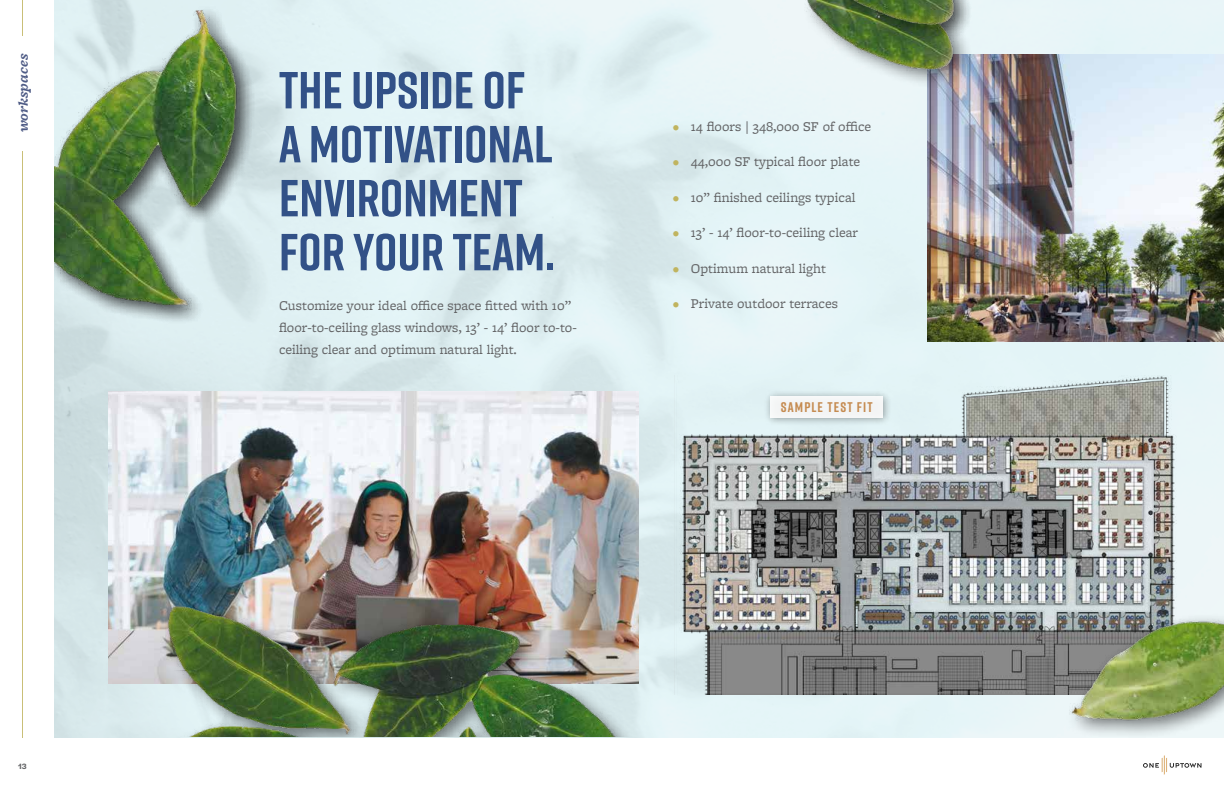
<style>
.page{position:relative;width:1224px;height:792px;background:#fff}
.page>*{position:absolute;margin:0;border:0;box-sizing:border-box;transform-origin:0 0}
.t1{font:700 52px/54px "Rift";color:#325187}
.t2{font:14px/22px "Freight Micro Pro";color:#636466}
.t3{font:700 14px "Rift";letter-spacing:.08em;color:#c58b50}
.t4{font:italic 700 14px "Freight Micro Pro";color:#4f5c86}
.t5{font:600 8px "Halyard Display";color:#636466}
.s1{color:#c0b45f}
</style>
<div class="page">
<img style="left:686px;top:1px;width:538px;height:737px">
<div style="left:54px;top:0;width:1003px;height:737px;background:#000;opacity:.5"></div>
<svg style="left:1143px;top:755px;width:59px;height:20px"></svg>
<hr style="left:22px;top:0;width:1px;height:738px;background:#c0b45f">
<div style="left:19px;top:36px;width:9px;height:114px;background:#fff"></div>
<p class="t4" style="left:13px;top:132px;width:80px;rotate:-90deg">workspaces</p>
<p class="t5" style="left:18px;top:761px;width:10px">13</p>
<h1 class="t1" style="left:279px;top:62px;width:278px">THE UPSIDE OF<br>A MOTIVATIONAL<br>ENVIRONMENT<br>FOR YOUR TEAM.</h1>
<p class="t2" style="left:279px;top:294px;width:299px">Customize your ideal office space fitted with 10” floor-to-ceiling glass windows, 13’ - 14’ floor to-to&shy;ceiling clear and optimum natural light.</p>
<p class="t2" style="left:673px;top:115px;width:200px"><span class="s1">•</span> 14 floors | 348,000 SF of office</p>
<p class="t2" style="left:673px;top:150px;width:189px"><span class="s1">•</span> 44,000 SF typical floor plate</p>
<p class="t2" style="left:673px;top:186px;width:184px"><span class="s1">•</span> 10” finished ceilings typical</p>
<p class="t2" style="left:673px;top:221px;width:187px"><span class="s1">•</span> 13’ - 14’ floor-to-ceiling clear</p>
<p class="t2" style="left:673px;top:257px;width:155px"><span class="s1">•</span> Optimum natural light</p>
<p class="t2" style="left:673px;top:292px;width:167px"><span class="s1">•</span> Private outdoor terraces</p>
<p class="t3" style="left:781px;top:397px;width:93px">SAMPLE TEST FIT</p>
</div>
